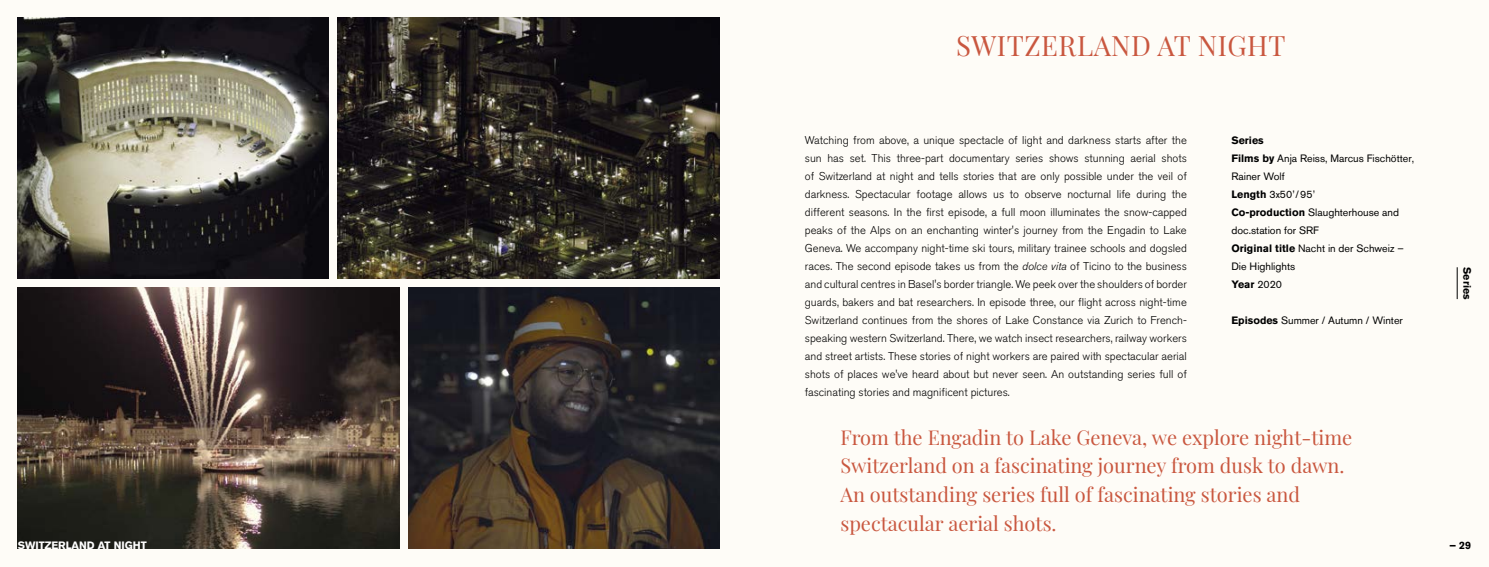
<style>
.page{position:relative;width:1489px;height:567px;background:#fff}
.page>*{position:absolute;margin:0;border:0;box-sizing:border-box;transform-origin:0 0}
.t1{font:27.5px "Playfair Display";letter-spacing:.02em;color:#c9573f}
.t2{font:20px/28.8px "Playfair Display";color:#c9573f}
.t3{font:300 11.25px/18px "Akzidenz Grotesk BQ";color:#000;text-align:justify}
.t4{font:10.62px/18px "Akzidenz Grotesk BQ";color:#000}
.t5{font:700 10.62px "Akzidenz Grotesk BQ";color:#fff}
.t6{font:700 10.62px "Akzidenz Grotesk BQ";color:#000}
.s1{font-style:italic}
.s2{font-weight:700}
</style>
<div class="page">
<div style="left:0;top:0;width:1488px;height:567px;background:#fefcf7"></div>
<img style="left:18px;top:288px;width:382px;height:261px">
<img style="left:337px;top:18px;width:382px;height:261px">
<img style="left:409px;top:288px;width:310px;height:261px">
<img style="left:18px;top:18px;width:310px;height:261px">
<hr style="left:1456px;top:267px;width:1px;height:32px;background:#000">
<p class="t5" style="left:18px;top:539px;width:130px">SWITZERLAND AT NIGHT</p>
<h1 class="t1" style="left:956px;top:25px;width:331px">SWITZERLAND AT NIGHT</h1>
<p class="t3" style="left:804px;top:131px;width:383px">Watching from above, a unique spectacle of light and darkness starts after the sun has set. This three-part documentary series shows stunning aerial shots of Switzerland at night and tells stories that are only possible under the veil of darkness. Spectacular footage allows us to observe nocturnal life during the different seasons. In the first episode, a full moon illuminates the snow-capped peaks of the Alps on an enchanting winter's journey from the Engadin to Lake Geneva. We accompany night-time ski tours, military trainee schools and dogsled races. The second episode takes us from the <span class="s1">dolce vita</span> of Ticino to the business and cultural centres in Basel's border triangle. We peek over the shoulders of border guards, bakers and bat researchers. In episode three, our flight across night-time Switzerland continues from the shores of Lake Constance via Zurich to French&shy;speaking western Switzerland. There, we watch insect researchers, railway workers and street artists. These stories of night workers are paired with spectacular aerial shots of places we've heard about but never seen. An outstanding series full of fascinating stories and magnificent pictures.</p>
<p class="t4" style="left:1231px;top:131px;width:184px"><span class="s2">Series<br>Films by</span> Anja Reiss, Marcus Fischötter,<br>Rainer Wolf<br><span class="s2">Length</span> 3x50’/95’<br><span class="s2">Co-production</span> Slaughterhouse and doc.station for SRF<br><span class="s2">Original title</span> Nacht in der Schweiz –<br>Die Highlights<br><span class="s2">Year</span> 2020</p>
<p class="t4" style="left:1231px;top:311px;width:173px"><span class="s2">Episodes</span> Summer / Autumn / Winter</p>
<h2 class="t2" style="left:840px;top:421px;width:513px">From the Engadin to Lake Geneva, we explore night-time Switzerland on a fascinating journey from dusk to dawn.<br>An outstanding series full of fascinating stories and spectacular aerial shots.</h2>
<p class="t6" style="left:1472px;top:267px;width:34px;rotate:90deg">Series</p>
<p class="t6" style="left:1449px;top:539px;width:23px">– 29</p>
</div>
